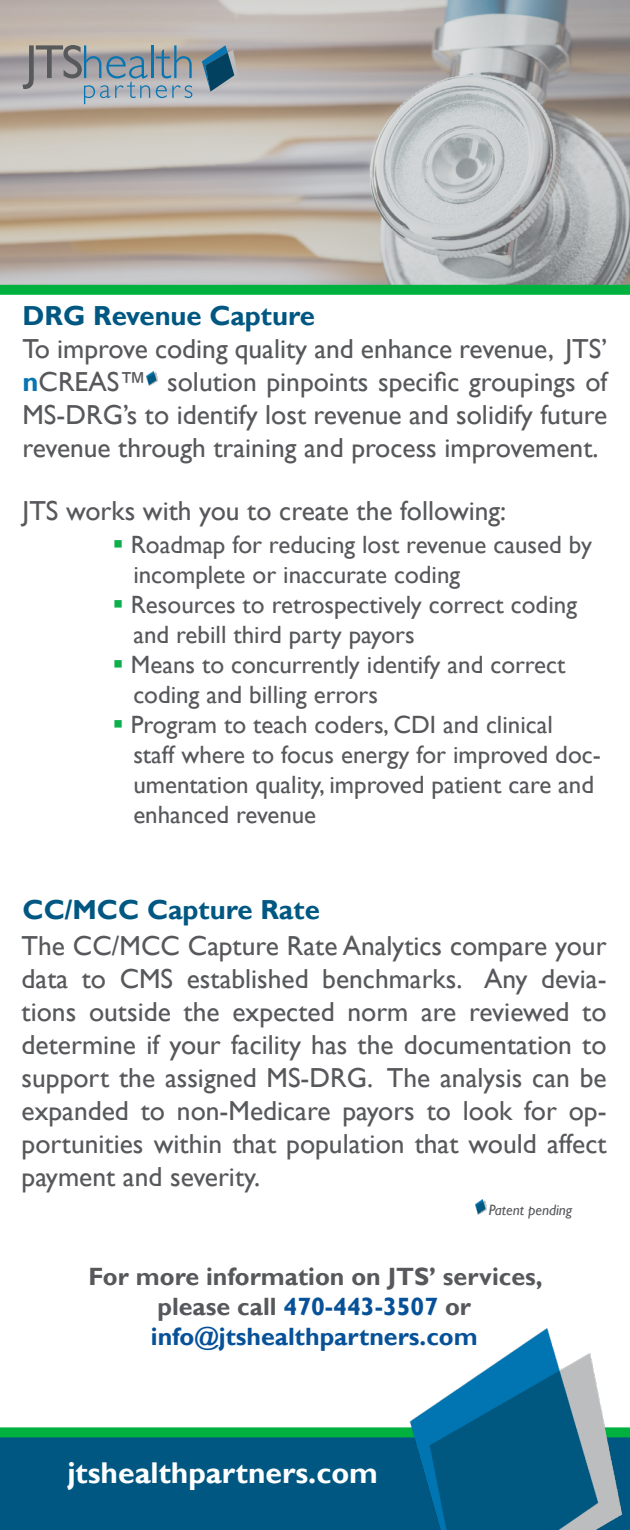
<style>
.page{position:relative;width:630px;height:1530px;background:#fff}
.page>*{position:absolute;margin:0;border:0;box-sizing:border-box;transform-origin:0 0}
.t1{font:700 30px "Gill Sans";color:#fff}
.t2{font:27.5px/33px "Gill Sans";color:#57585b;text-align:justify}
.t3{font:700 27.5px "Gill Sans";color:#005781}
.t4{font:25px/30px "Gill Sans";color:#57585b}
.t5{font:700 25px/30px "Gill Sans";color:#57585b;text-align:center}
.t6{font:italic 15px "Gill Sans";color:#57585b}
.s1{font-weight:700;color:#0875b3}
.s2{color:#0cae4e}
.s3{color:#065198}
</style>
<div class="page">
<img style="left:147px;top:371px;width:11px;height:14px">
<div style="left:0;top:1435px;width:630px;height:95px;background:#005781"></div>
<div style="left:0;top:1427px;width:630px;height:10px;background:#00b140"></div>
<img style="left:408px;top:1328px;width:216px;height:202px">
<svg style="left:0;top:0;width:630px;height:285px;background:#b7b2ad"></svg>
<div style="left:0;top:285px;width:630px;height:10px;background:#00b140"></div>
<hr style="left:151px;top:45px;width:2px;height:33px;background:#0875b2">
<svg style="left:156px;top:45px;width:36px;height:33px"></svg>
<svg style="left:23px;top:45px;width:127px;height:59px;background:#9ca2a8"></svg>
<svg style="left:156px;top:85px;width:36px;height:13px"></svg>
<svg style="left:202px;top:45px;width:37px;height:48px;background:#618192"></svg>
<img style="left:476px;top:1200px;width:10px;height:14px">
<p class="t3" style="left:22px;top:299px;width:294px">DRG Revenue Capture</p>
<p class="t2" style="left:22px;top:332px;width:587px">To improve coding quality and enhance revenue, JTS’ <span class="s1">n</span>CREAS™ solution pinpoints specific groupings of MS-DRG’s to identify lost revenue and solidify future revenue through training and process improvement.</p>
<p class="t2" style="left:22px;top:494px;width:485px">JTS works with you to create the following:</p>
<p class="t4" style="left:133px;top:530px;width:460px;text-indent:-21px"><span class="s2">▪</span> Roadmap for reducing lost revenue caused by incomplete or inaccurate coding</p>
<p class="t4" style="left:133px;top:590px;width:445px;text-indent:-21px"><span class="s2">▪</span> Resources to retrospectively correct coding and rebill third party payors</p>
<p class="t4" style="left:133px;top:650px;width:434px;text-indent:-21px"><span class="s2">▪</span> Means to concurrently identify and correct coding and billing errors</p>
<p class="t4" style="left:133px;top:710px;width:469px;text-indent:-21px"><span class="s2">▪</span> Program to teach coders, CDI and clinical<br>staff where to focus energy for improved doc&shy;umentation quality, improved patient care and enhanced revenue</p>
<p class="t3" style="left:22px;top:893px;width:299px">CC/MCC Capture Rate</p>
<p class="t2" style="left:22px;top:930px;width:587px">The CC/MCC Capture Rate Analytics compare your data to CMS established benchmarks. Any devia&shy;tions outside the expected norm are reviewed to determine if your facility has the documentation to support the assigned MS-DRG. The analysis can be expanded to non-Medicare payors to look for op&shy;portunities within that population that would affect payment and severity.</p>
<p class="t6" style="left:489px;top:1201px;width:85px">Patent pending</p>
<p class="t5" style="left:89px;top:1263px;width:456px">For more information on JTS’ services, please call <span class="s3">470-443-3507</span> or <span class="s3">info@jtshealthpartners.com</span></p>
<p class="t1" style="left:68px;top:1454px;width:312px">jtshealthpartners.com</p>
</div>
